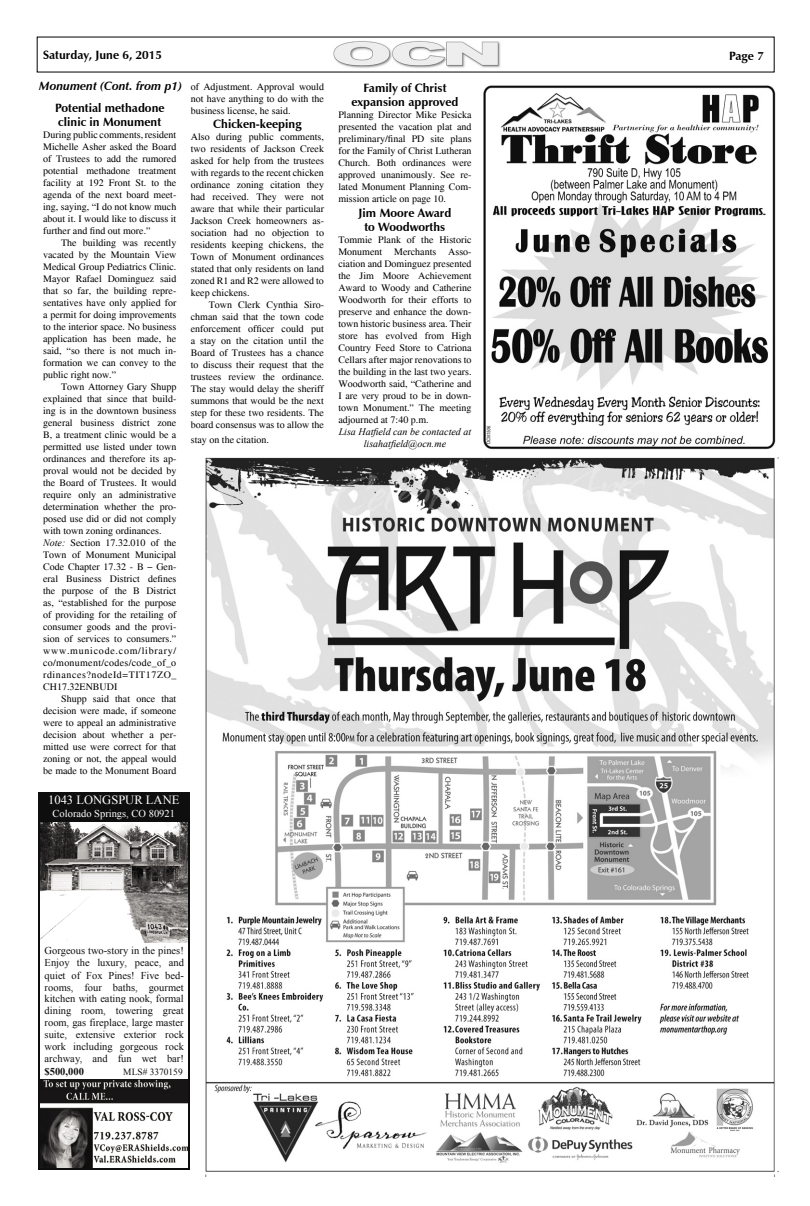
<style>
.page{position:relative;width:810px;height:1206px;background:#fff}
.page>*{position:absolute;margin:0;border:0;box-sizing:border-box;transform-origin:0 0}
.t1{font:12.6px "Times New Roman";color:#fff}
.Body_Text{font:700 12px/14.4px "Zapf Humanist 601 BT";color:#000}
.Body_Text-2{font:italic 700 12px "Zapf Humanist 601 BT";color:#000}
.t2{font:10.5px/12px "Times New Roman";color:#0f0e0e;text-align:justify}
.t3{font:10.5px "Times New Roman";color:#fff}
.Body_Text-3{font:10px/12px "Times New Roman";color:#000;text-align:justify}
.Body_Text_Indent{font:10px/12px "Times New Roman";color:#000;text-align:justify}
.Body_Text-4{font:italic 10px/12px "Times New Roman";color:#000;text-align:center}
.t4{font:9.4px "Times New Roman";letter-spacing:-.005em;color:#0f0e0e}
.s1{font-style:italic}
.s2{font-weight:700}
</style>
<div class="page">
<img style="left:333px;top:41px;width:168px;height:27px">
<img style="left:205px;top:457px;width:574px;height:720px">
<img style="left:483px;top:85px;width:293px;height:365px">
<img style="left:40px;top:1079px;width:149px;height:89px">
<img style="left:40px;top:822px;width:149px;height:121px">
<div style="left:39px;top:793px;width:150px;height:29px;background:#0f0e0e"></div>
<hr style="left:39px;top:792px;width:1px;height:377px;background:#0f0e0e">
<hr style="left:189px;top:792px;width:1px;height:377px;background:#0f0e0e">
<hr style="left:39px;top:792px;width:151px;height:1px;background:#0f0e0e">
<hr style="left:39px;top:1168px;width:151px;height:1px;background:#0f0e0e">
<p class="Body_Text" style="left:43px;top:48px;width:120px">Saturday, June 6, 2015</p>
<p class="Body_Text" style="left:729px;top:49px;width:36px">Page 7</p>
<p class="Body_Text" style="left:55px;top:100px;width:111px">Potential methadone clinic in Monument</p>
<p class="Body_Text-3" style="left:43px;top:129px;width:135px">During public comments, resident Michelle Asher asked the Board of Trustees to add the rumored potential methadone treatment facility at 192 Front St. to the agenda of the next board meet&shy;ing, saying, “I do not know much about it. I would like to discuss it further and find out more.”</p>
<p class="Body_Text_Indent" style="left:43px;top:237px;width:135px;text-indent:18px">The building was recently vacated by the Mountain View Medical Group Pediatrics Clinic.<br>Mayor Rafael Dominguez said that so far, the building repre&shy;sentatives have only applied for a permit for doing improvements to the interior space. No business application has been made, he said, “so there is not much in&shy;formation we can convey to the public right now.”</p>
<p class="Body_Text_Indent" style="left:43px;top:381px;width:135px;text-indent:18px">Town Attorney Gary Shupp explained that since that build&shy;ing is in the downtown business general business district zone B, a treatment clinic would be a permitted use listed under town ordinances and therefore its ap&shy;proval would not be decided by the Board of Trustees. It would require only an administrative determination whether the pro&shy;posed use did or did not comply with town zoning ordinances.</p>
<p class="Body_Text-3" style="left:43px;top:537px;width:135px"><span class="s1">Note:</span> Section 17.32.010 of the Town of Monument Municipal Code Chapter 17.32 - B – Gen&shy;eral Business District defines the purpose of the B District as, “established for the purpose of providing for the retailing of consumer goods and the provi&shy;sion of services to consumers.” www.municode.com/library/ co/monument/codes/code_of_o rdinances?nodeId=TIT17ZO_ CH17.32ENBUDI</p>
<p class="Body_Text_Indent" style="left:43px;top:693px;width:135px;text-indent:18px">Shupp said that once that decision were made, if someone were to appeal an administrative decision about whether a per&shy;mitted use were correct for that zoning or not, the appeal would be made to the Monument Board</p>
<p class="Body_Text-2" style="left:39px;top:78px;width:144px">Monument (Cont. from p1)</p>
<p class="Body_Text" style="left:363px;top:81px;width:85px">Family of Christ</p>
<p class="Body_Text" style="left:352px;top:95px;width:109px">expansion approved</p>
<p class="Body_Text-3" style="left:338px;top:109px;width:135px">Planning Director Mike Pesicka presented the vacation plat and preliminary/final PD site plans for the Family of Christ Lutheran Church. Both ordinances were approved unanimously. See re&shy;lated Monument Planning Com&shy;mission article on page 10.</p>
<p class="Body_Text" style="left:359px;top:205px;width:94px">Jim Moore Award</p>
<p class="Body_Text" style="left:364px;top:220px;width:83px">to Woodworths</p>
<p class="Body_Text-3" style="left:338px;top:234px;width:135px">Tommie Plank of the Historic Monument Merchants Asso&shy;ciation and Dominguez presented the Jim Moore Achievement Award to Woody and Catherine Woodworth for their efforts to preserve and enhance the down&shy;town historic business area. Their store has evolved from High Country Feed Store to Catriona Cellars after major renovations to the building in the last two years.<br>Woodworth said, “Catherine and I are very proud to be in down&shy;town Monument.” The meeting adjourned at 7:40 p.m.</p>
<p class="Body_Text-4" style="left:339px;top:426px;width:134px">Lisa Hatfield can be contacted at lisahatfield@ocn.me</p>
<p class="Body_Text_Indent" style="left:191px;top:80px;width:135px">of Adjustment. Approval would not have anything to do with the business license, he said.</p>
<p class="Body_Text" style="left:213px;top:117px;width:90px">Chicken-keeping</p>
<p class="Body_Text-3" style="left:191px;top:131px;width:135px">Also during public comments, two residents of Jackson Creek asked for help from the trustees with regards to the recent chicken ordinance zoning citation they had received. They were not aware that while their particular Jackson Creek homeowners as&shy;sociation had no objection to residents keeping chickens, the Town of Monument ordinances stated that only residents on land zoned R1 and R2 were allowed to keep chickens.</p>
<p class="Body_Text_Indent" style="left:191px;top:299px;width:135px;text-indent:18px">Town Clerk Cynthia Siro&shy;chman said that the town code enforcement officer could put a stay on the citation until the Board of Trustees has a chance to discuss their request that the trustees review the ordinance.<br>The stay would delay the sheriff summons that would be the next step for these two residents. The board consensus was to allow the</p>
<p class="Body_Text_Indent" style="left:191px;top:433px;width:80px">stay on the citation.</p>
<p class="t1" style="left:48px;top:792px;width:133px">1043 LONGSPUR LANE</p>
<p class="t3" style="left:53px;top:806px;width:124px">Colorado Springs, CO 80921</p>
<p class="t2" style="left:45px;top:945px;width:141px">Gorgeous two-story in the pines!<br>Enjoy the luxury, peace, and quiet of Fox Pines! Five bed&shy;rooms, four baths, gourmet kitchen with eating nook, formal dining room, towering great room, gas fireplace, large master suite, extensive exterior rock work including gorgeous rock archway, and fun wet bar! <span class="s2">$500,000</span></p>
<p class="t4" style="left:123px;top:1065px;width:61px">MLS# 3370159</p>
</div>
